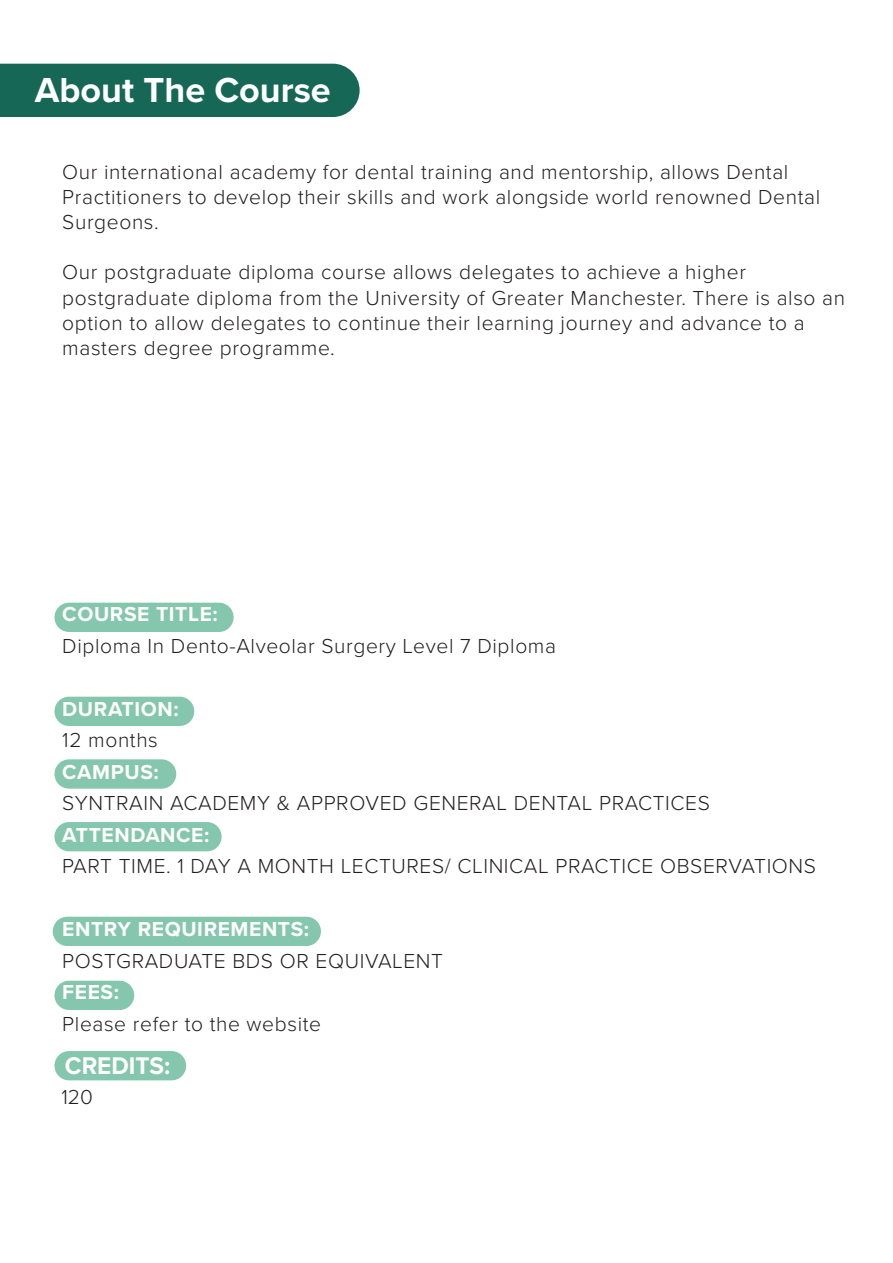
<style>
.page{position:relative;width:893px;height:1263px;background:#fff}
.page>*{position:absolute;margin:0;border:0;box-sizing:border-box;transform-origin:0 0}
.t1{font:700 36px "Proxima Nova";color:#fff}
.t2{font:700 25.05px "Proxima Nova";color:#fff}
.t3{font:300 21px/25.2px "Proxima Nova";letter-spacing:.03em;color:#231f20}
.t4{font:700 21px "Proxima Nova";letter-spacing:.03em;color:#fff}
</style>
<div class="page">
<div style="left:54px;top:603px;width:180px;height:29px;background:#85c6ae;border-radius:15px"></div>
<div style="left:54px;top:697px;width:140px;height:29px;background:#85c6ae;border-radius:15px"></div>
<div style="left:54px;top:759px;width:122px;height:30px;background:#85c6ae;border-radius:15px"></div>
<div style="left:54px;top:822px;width:168px;height:29px;background:#85c6ae;border-radius:15px"></div>
<div style="left:53px;top:917px;width:268px;height:29px;background:#85c6ae;border-radius:15px"></div>
<div style="left:54px;top:981px;width:80px;height:29px;background:#85c6ae;border-radius:15px"></div>
<div style="left:0;top:64px;width:360px;height:53px;background:#176757"></div>
<div style="left:54px;top:1051px;width:132px;height:29px;background:#85c6ae;border-radius:15px"></div>
<h1 class="t1" style="left:35px;top:75px;width:297px">About The Course</h1>
<p class="t3" style="left:62px;top:160px;width:759px">Our international academy for dental training and mentorship, allows Dental<br>Practitioners to develop their skills and work alongside world renowned Dental<br>Surgeons.</p>
<p class="t3" style="left:62px;top:261px;width:784px">Our postgraduate diploma course allows delegates to achieve a higher postgraduate diploma from the University of Greater Manchester. There is also an option to allow delegates to continue their learning journey and advance to a masters degree programme.</p>
<p class="t4" style="left:62px;top:605px;width:157px">COURSE TITLE:</p>
<p class="t3" style="left:62px;top:634px;width:495px">Diploma In Dento-Alveolar Surgery Level 7 Diploma</p>
<p class="t4" style="left:62px;top:700px;width:118px">DURATION:</p>
<p class="t3" style="left:62px;top:729px;width:97px">12 months</p>
<p class="t4" style="left:62px;top:763px;width:98px">CAMPUS:</p>
<p class="t3" style="left:62px;top:792px;width:649px">SYNTRAIN ACADEMY &amp; APPROVED GENERAL DENTAL PRACTICES</p>
<p class="t4" style="left:62px;top:826px;width:149px">ATTENDANCE:</p>
<p class="t3" style="left:62px;top:855px;width:755px">PART TIME. 1 DAY A MONTH LECTURES/ CLINICAL PRACTICE OBSERVATIONS</p>
<p class="t4" style="left:62px;top:920px;width:248px">ENTRY REQUIREMENTS:</p>
<p class="t3" style="left:62px;top:949px;width:382px">POSTGRADUATE BDS OR EQUIVALENT</p>
<p class="t4" style="left:62px;top:983px;width:58px">FEES:</p>
<p class="t3" style="left:62px;top:1012px;width:260px">Please refer to the website</p>
<p class="t2" style="left:65px;top:1055px;width:107px">CREDITS:</p>
<p class="t3" style="left:61px;top:1086px;width:33px">120</p>
</div>
